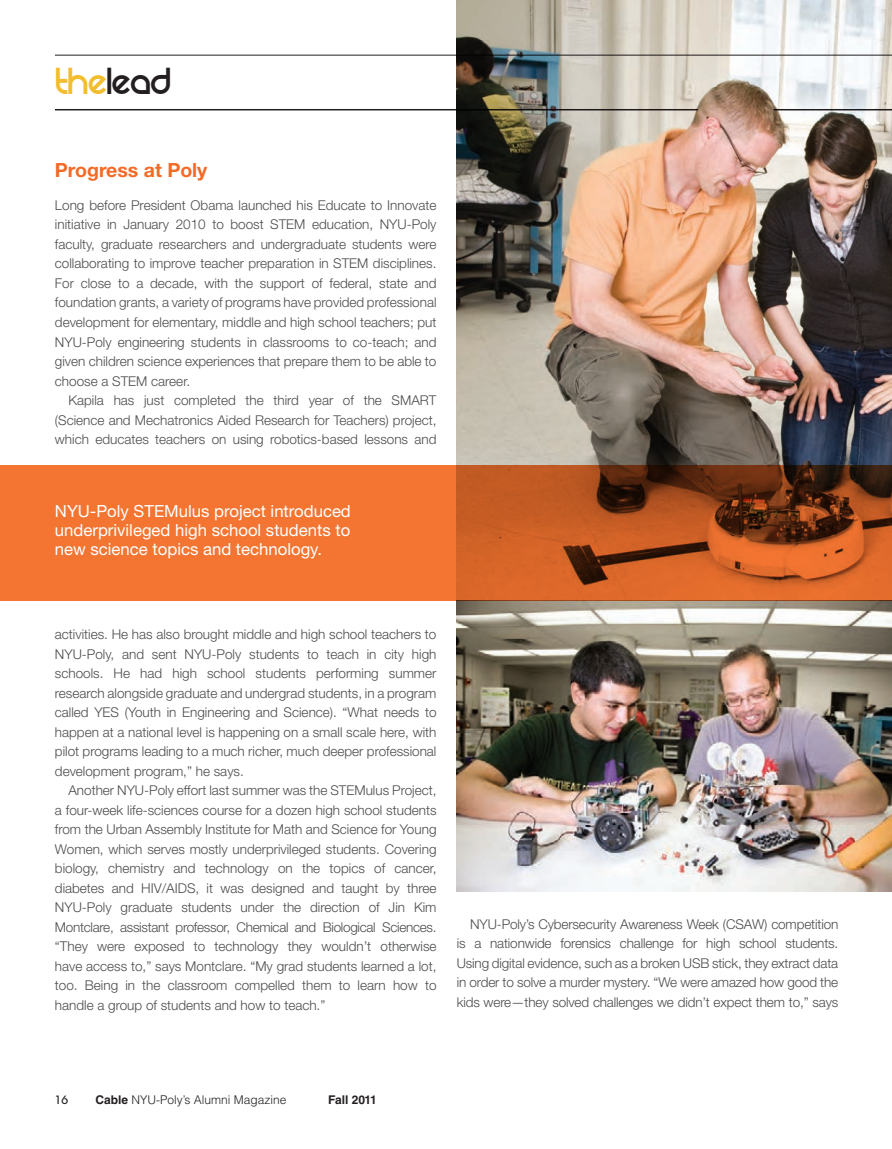
<style>
.page{position:relative;width:892px;height:1149px;background:#fff}
.page>*{position:absolute;margin:0;border:0;box-sizing:border-box;transform-origin:0 0}
.t1{font:42px "REZ";color:#231f20}
.t2{font:700 19.5px "Helvetica Neue LT Std";color:#f36a26}
.t3{font:16.65px/19px "Helvetica Neue LT Std";color:#fff;text-align:justify}
.t4{font:300 13.5px/19.5px "Helvetica Neue LT Std";color:#4b4c4d;text-align:justify}
.t5{font:300 12px "Helvetica LT Std";color:#231f20}
.t6{font:700 12px "Helvetica LT Std";letter-spacing:-.01em;color:#231f20}
.t7{font:500 12px "Bauhaus Std";color:#231f20}
.s1{color:#f2bd2e}
.s2{font-weight:700}
</style>
<div class="page">
<img style="left:457px;top:0;width:435px;height:465px">
<img style="left:457px;top:600px;width:435px;height:291px">
<svg style="left:0;top:465px;width:892px;height:135px;background:#ce6228"></svg>
<hr style="left:55px;top:109px;width:643px;height:1px;background:#231f20">
<hr style="left:773px;top:109px;width:119px;height:1px;background:#231f20">
<hr style="left:55px;top:55px;width:837px;height:1px;background:#231f20">
<h1 class="t1" style="left:56px;top:63px;width:117px"><span class="s1">the</span>lead</h1>
<h2 class="t2" style="left:55px;top:158px;width:154px">Progress at Poly</h2>
<p class="t4" style="left:55px;top:195px;width:383px">Long before President Obama launched his Educate to Innovate initiative in January 2010 to boost STEM education, NYU-Poly faculty, graduate researchers and undergraduate students were collaborating to improve teacher preparation in STEM disciplines.<br>For close to a decade, with the support of federal, state and foundation grants, a variety of programs have provided professional development for elementary, middle and high school teachers; put NYU-Poly engineering students in classrooms to co-teach; and given children science experiences that prepare them to be able to choose a STEM career.</p>
<p class="t4" style="left:55px;top:390px;width:383px;text-indent:14px">Kapila has just completed the third year of the SMART (Science and Mechatronics Aided Research for Teachers) project, which educates teachers on using robotics-based lessons and</p>
<p class="t3" style="left:55px;top:501px;width:297px">NYU-Poly STEMulus project introduced underprivileged high school students to new science topics and technology.</p>
<p class="t4" style="left:55px;top:624px;width:383px">activities. He has also brought middle and high school teachers to NYU-Poly, and sent NYU-Poly students to teach in city high schools. He had high school students performing summer research alongside graduate and undergrad students, in a program called YES (Youth in Engineering and Science). “What needs to happen at a national level is happening on a small scale here, with pilot programs leading to a much richer, much deeper professional development program,” he says.</p>
<p class="t4" style="left:55px;top:780px;width:383px;text-indent:14px">Another NYU-Poly effort last summer was the STEMulus Project, a four-week life-sciences course for a dozen high school students from the Urban Assembly Institute for Math and Science for Young Women, which serves mostly underprivileged students. Covering biology, chemistry and technology on the topics of cancer, diabetes and HIV/AIDS, it was designed and taught by three NYU-Poly graduate students under the direction of Jin Kim Montclare, assistant professor, Chemical and Biological Sciences. “They were exposed to technology they wouldn’t otherwise have access to,” says Montclare. “My grad students learned a lot, too. Being in the classroom compelled them to learn how to handle a group of students and how to teach.”</p>
<p class="t4" style="left:457px;top:914px;width:383px;text-indent:14px">NYU-Poly’s Cybersecurity Awareness Week (CSAW) competition is a nationwide forensics challenge for high school students.<br>Using digital evidence, such as a broken USB stick, they extract data in order to solve a murder mystery. “We were amazed how good the kids were—they solved challenges we didn’t expect them to,” says</p>
<p class="t7" style="left:55px;top:1092px;width:15px">16</p>
<p class="t5" style="left:95px;top:1091px;width:193px"><span class="s2">Cable</span> NYU-Poly’s Alumni Magazine</p>
<p class="t6" style="left:328px;top:1091px;width:50px">Fall 2011</p>
</div>
